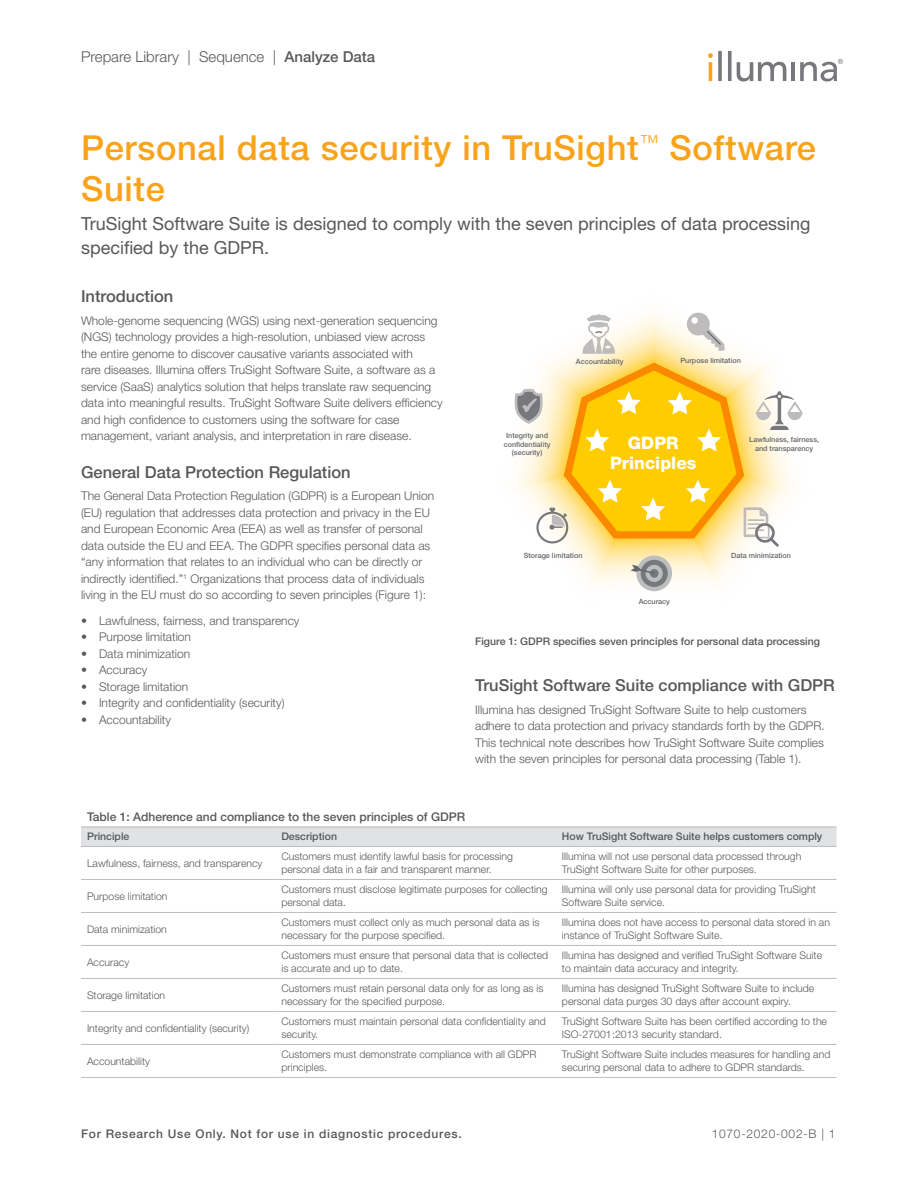
<style>
.page{position:relative;width:918px;height:1188px;background:#fff}
.page>*{position:absolute;margin:0;border:0;box-sizing:border-box;transform-origin:0 0}
.Title{font:500 34.5px/41.4px "Helvetica Neue LT Std";letter-spacing:.02em;color:#f9a31b}
.Subtitle{font:18px/24px "Helvetica Neue LT Std";color:#57585a}
.t1{font:800 17.25px/20.7px "Helvetica Neue LT Std";color:#fff;text-align:center}
.A-Head{font:500 16.5px "Helvetica Neue LT Std";color:#57585a}
.t2{font:300 15px "Helvetica Neue LT Std";color:#57585a}
.Body_Copy{font:300 12px/16.5px "Helvetica Neue LT Std";color:#57585a}
.t3{font:500 12px "Helvetica Neue LT Std";color:#57585a}
.t4{font:500 12px "Helvetica Neue LT Std";letter-spacing:.06em;color:#57585a}
.Body_Copy-2{font:300 12px "Helvetica Neue LT Std";letter-spacing:.06em;color:#57585a}
.Body_Row_Left_Alig{font:300 10.5px/13.5px "Helvetica Neue LT Std";color:#57585a}
.Header_Row_A_Left{font:500 10.5px "Helvetica Neue LT Std";color:#57585a}
.t5{font:500 7.2px/8.7px "Helvetica Neue LT Std";color:#63656a;text-align:center}
.s1{font-weight:500}
</style>
<div class="page">
<hr style="left:709px;top:62px;width:3px;height:19px;background:#f9a31b">
<svg style="left:718px;top:51px;width:4px;height:30px"></svg>
<svg style="left:728px;top:51px;width:4px;height:30px"></svg>
<svg style="left:737px;top:62px;width:49px;height:20px"></svg>
<hr style="left:791px;top:62px;width:4px;height:19px;background:#76787b">
<svg style="left:708px;top:53px;width:5px;height:5px"></svg>
<svg style="left:800px;top:59px;width:43px;height:23px"></svg>
<svg style="left:514px;top:312px;width:289px;height:280px"></svg>
<div style="left:81px;top:828px;width:756px;height:18px;background:#e1e2e4"></div>
<hr style="left:556px;top:826px;width:281px;height:2px;background:#bcbdc0">
<hr style="left:556px;top:846px;width:281px;height:1px;background:#bcbdc0">
<hr style="left:81px;top:879px;width:194px;height:1px;background:#bcbdc0">
<hr style="left:81px;top:912px;width:194px;height:1px;background:#bcbdc0">
<hr style="left:81px;top:945px;width:194px;height:1px;background:#bcbdc0">
<hr style="left:81px;top:978px;width:194px;height:1px;background:#bcbdc0">
<hr style="left:81px;top:1011px;width:194px;height:1px;background:#bcbdc0">
<hr style="left:81px;top:1044px;width:194px;height:1px;background:#bcbdc0">
<hr style="left:81px;top:1077px;width:194px;height:1px;background:#bcbdc0">
<hr style="left:81px;top:826px;width:194px;height:2px;background:#bcbdc0">
<hr style="left:275px;top:826px;width:281px;height:2px;background:#bcbdc0">
<hr style="left:81px;top:846px;width:194px;height:1px;background:#bcbdc0">
<hr style="left:275px;top:846px;width:281px;height:1px;background:#bcbdc0">
<hr style="left:275px;top:879px;width:281px;height:1px;background:#bcbdc0">
<hr style="left:556px;top:879px;width:281px;height:1px;background:#bcbdc0">
<hr style="left:275px;top:912px;width:281px;height:1px;background:#bcbdc0">
<hr style="left:556px;top:912px;width:281px;height:1px;background:#bcbdc0">
<hr style="left:275px;top:945px;width:281px;height:1px;background:#bcbdc0">
<hr style="left:556px;top:945px;width:281px;height:1px;background:#bcbdc0">
<hr style="left:275px;top:978px;width:281px;height:1px;background:#bcbdc0">
<hr style="left:556px;top:978px;width:281px;height:1px;background:#bcbdc0">
<hr style="left:275px;top:1011px;width:281px;height:1px;background:#bcbdc0">
<hr style="left:556px;top:1011px;width:281px;height:1px;background:#bcbdc0">
<hr style="left:275px;top:1044px;width:281px;height:1px;background:#bcbdc0">
<hr style="left:556px;top:1044px;width:281px;height:1px;background:#bcbdc0">
<hr style="left:275px;top:1077px;width:281px;height:1px;background:#bcbdc0">
<hr style="left:556px;top:1077px;width:281px;height:1px;background:#bcbdc0">
<p class="t2" style="left:81px;top:47px;width:296px">Prepare Library | Sequence | <span class="s1">Analyze Data</span></p>
<p class="Title" style="left:81px;top:126px;width:737px">Personal data security in TruSight<sup>™</sup> Software<br>Suite</p>
<p class="Subtitle" style="left:81px;top:212px;width:731px">TruSight Software Suite is designed to comply with the seven principles of data processing specified by the GDPR.</p>
<p class="A-Head" style="left:81px;top:287px;width:94px">Introduction</p>
<p class="Body_Copy" style="left:81px;top:312px;width:363px">Whole-genome sequencing (WGS) using next-generation sequencing (NGS) technology provides a high-resolution, unbiased view across the entire genome to discover causative variants associated with<br>rare diseases. Illumina offers TruSight Software Suite, a software as a service (SaaS) analytics solution that helps translate raw sequencing data into meaningful results. TruSight Software Suite delivers efficiency and high confidence to customers using the software for case management, variant analysis, and interpretation in rare disease.</p>
<p class="A-Head" style="left:81px;top:462px;width:271px">General Data Protection Regulation</p>
<p class="Body_Copy" style="left:81px;top:487px;width:355px">The General Data Protection Regulation (GDPR) is a European Union (EU) regulation that addresses data protection and privacy in the EU and European Economic Area (EEA) as well as transfer of personal data outside the EU and EEA. The GDPR specifies personal data as “any information that relates to an individual who can be directly or indirectly identified.”<sup>1</sup> Organizations that process data of individuals living in the EU must do so according to seven principles (Figure 1):</p>
<p class="Body_Copy" style="left:81px;top:612px;width:220px">• Lawfulness, fairness, and transparency</p>
<p class="Body_Copy" style="left:81px;top:628px;width:112px">• Purpose limitation</p>
<p class="Body_Copy" style="left:81px;top:645px;width:111px">• Data minimization</p>
<p class="Body_Copy" style="left:81px;top:661px;width:68px">• Accuracy</p>
<p class="Body_Copy" style="left:81px;top:678px;width:109px">• Storage limitation</p>
<p class="Body_Copy" style="left:81px;top:694px;width:205px">• Integrity and confidentiality (security)</p>
<p class="Body_Copy" style="left:81px;top:711px;width:92px">• Accountability</p>
<p class="t5" style="left:576px;top:357px;width:49px">Accountability</p>
<p class="t5" style="left:680px;top:356px;width:62px">Purpose limitation</p>
<p class="t5" style="left:504px;top:431px;width:48px">Integrity and confidentiality (security)</p>
<p class="t1" style="left:610px;top:432px;width:88px">GDPR<br>Principles</p>
<p class="t5" style="left:749px;top:435px;width:71px">Lawfulness, fairness, and transparency</p>
<p class="t5" style="left:524px;top:551px;width:60px">Storage limitation</p>
<p class="t5" style="left:639px;top:597px;width:33px">Accuracy</p>
<p class="t5" style="left:731px;top:552px;width:61px">Data minimization</p>
<p class="Header_Row_A_Left" style="left:475px;top:635px;width:346px">Figure 1: GDPR specifies seven principles for personal data processing</p>
<p class="A-Head" style="left:475px;top:675px;width:361px">TruSight Software Suite compliance with GDPR</p>
<p class="Body_Copy" style="left:475px;top:701px;width:351px">Illumina has designed TruSight Software Suite to help customers adhere to data protection and privacy standards forth by the GDPR.<br>This technical note describes how TruSight Software Suite complies with the seven principles for personal data processing (Table 1).</p>
<p class="t3" style="left:87px;top:810px;width:380px">Table 1: Adherence and compliance to the seven principles of GDPR</p>
<p class="Header_Row_A_Left" style="left:87px;top:830px;width:44px">Principle</p>
<p class="Header_Row_A_Left" style="left:281px;top:830px;width:57px">Description</p>
<p class="Header_Row_A_Left" style="left:562px;top:830px;width:262px">How TruSight Software Suite helps customers comply</p>
<p class="Body_Row_Left_Alig" style="left:87px;top:856px;width:177px">Lawfulness, fairness, and transparency</p>
<p class="Body_Row_Left_Alig" style="left:281px;top:849px;width:233px">Customers must identify lawful basis for processing personal data in a fair and transparent manner.</p>
<p class="Body_Row_Left_Alig" style="left:562px;top:849px;width:241px">Illumina will not use personal data processed through<br>TruSight Software Suite for other purposes.</p>
<p class="Body_Row_Left_Alig" style="left:87px;top:889px;width:82px">Purpose limitation</p>
<p class="Body_Row_Left_Alig" style="left:281px;top:882px;width:268px">Customers must disclose legitimate purposes for collecting personal data.</p>
<p class="Body_Row_Left_Alig" style="left:562px;top:882px;width:255px">Illumina will only use personal data for providing TruSight<br>Software Suite service.</p>
<p class="Body_Row_Left_Alig" style="left:87px;top:922px;width:81px">Data minimization</p>
<p class="Body_Row_Left_Alig" style="left:281px;top:915px;width:260px">Customers must collect only as much personal data as is necessary for the purpose specified.</p>
<p class="Body_Row_Left_Alig" style="left:562px;top:915px;width:270px">Illumina does not have access to personal data stored in an instance of TruSight Software Suite.</p>
<p class="Body_Row_Left_Alig" style="left:87px;top:955px;width:44px">Accuracy</p>
<p class="Body_Row_Left_Alig" style="left:281px;top:948px;width:268px">Customers must ensure that personal data that is collected is accurate and up to date.</p>
<p class="Body_Row_Left_Alig" style="left:562px;top:948px;width:262px">Illumina has designed and verified TruSight Software Suite to maintain data accuracy and integrity.</p>
<p class="Body_Row_Left_Alig" style="left:87px;top:988px;width:80px">Storage limitation</p>
<p class="Body_Row_Left_Alig" style="left:281px;top:981px;width:264px">Customers must retain personal data only for as long as is necessary for the specified purpose.</p>
<p class="Body_Row_Left_Alig" style="left:562px;top:981px;width:254px">Illumina has designed TruSight Software Suite to include personal data purges 30 days after account expiry.</p>
<p class="Body_Row_Left_Alig" style="left:87px;top:1021px;width:164px">Integrity and confidentiality (security)</p>
<p class="Body_Row_Left_Alig" style="left:281px;top:1014px;width:266px">Customers must maintain personal data confidentiality and security.</p>
<p class="Body_Row_Left_Alig" style="left:562px;top:1014px;width:267px">TruSight Software Suite has been certified according to the<br>ISO-27001:2013 security standard.</p>
<p class="Body_Row_Left_Alig" style="left:87px;top:1054px;width:65px">Accountability</p>
<p class="Body_Row_Left_Alig" style="left:281px;top:1047px;width:257px">Customers must demonstrate compliance with all GDPR principles.</p>
<p class="Body_Row_Left_Alig" style="left:562px;top:1047px;width:270px">TruSight Software Suite includes measures for handling and securing personal data to adhere to GDPR standards.</p>
<p class="t4" style="left:81px;top:1126px;width:382px">For Research Use Only. Not for use in diagnostic procedures.</p>
<p class="Body_Copy-2" style="left:712px;top:1126px;width:125px">1070-2020-002-B | 1</p>
</div>
